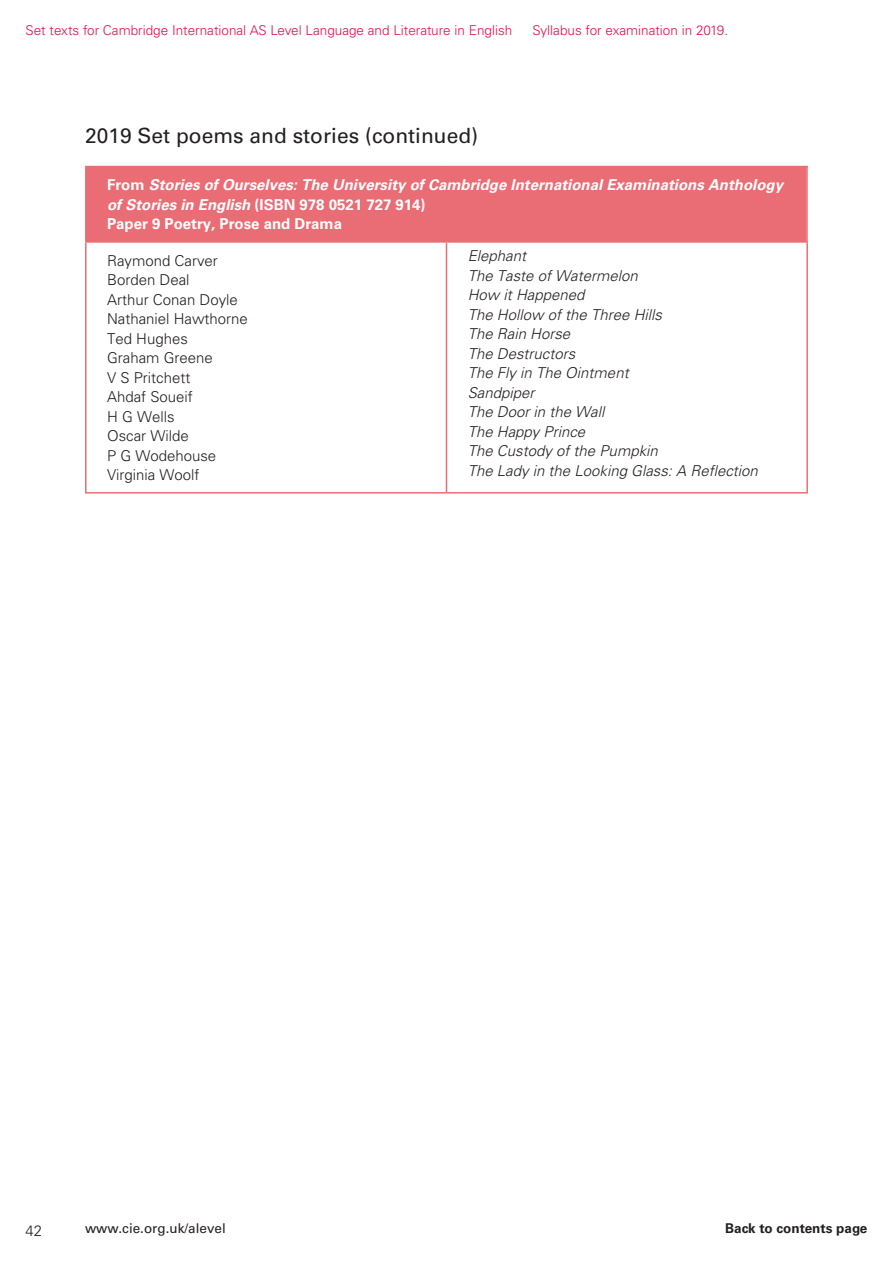
<style>
.page{position:relative;width:893px;height:1263px;background:#fff}
.page>*{position:absolute;margin:0;border:0;box-sizing:border-box;transform-origin:0 0}
.t1{font:21px "Univers LT Std";color:#231f20}
.t2{font:italic 300 15px/19.5px "Univers LT Std";color:#231f20}
.t3{font:italic 700 15px/19.5px "Univers LT Std";color:#fff}
.t4{font:300 15px/19.5px "Univers LT Std";color:#231f20}
.t5{font:300 13.5px "Univers LT Std";color:#e2104f}
.t6{font:13.5px "Univers LT Std";color:#231f20}
.t7{font:700 13.5px "Univers LT Std";color:#231f20}
.s1{font-style:normal}
</style>
<div class="page">
<div style="left:86px;top:167px;width:721px;height:75px;background:#ea6d75"></div>
<hr style="left:446px;top:243px;width:1px;height:249px;background:#ea6d75">
<hr style="left:85px;top:243px;width:2px;height:249px;background:#ea6d75">
<hr style="left:806px;top:243px;width:2px;height:249px;background:#ea6d75">
<hr style="left:85px;top:492px;width:361px;height:2px;background:#ea6d75">
<hr style="left:446px;top:492px;width:362px;height:2px;background:#ea6d75">
<hr style="left:85px;top:166px;width:361px;height:1px;background:#ea6d75">
<hr style="left:85px;top:167px;width:2px;height:74px;background:#ea6d75">
<hr style="left:446px;top:166px;width:362px;height:1px;background:#ea6d75">
<hr style="left:85px;top:241px;width:361px;height:2px;background:#ea6d75">
<hr style="left:446px;top:241px;width:362px;height:2px;background:#ea6d75">
<hr style="left:806px;top:167px;width:2px;height:74px;background:#f09494">
<p class="t5" style="left:26px;top:22px;width:488px">Set texts for Cambridge International AS Level Language and Literature in English</p>
<p class="t5" style="left:533px;top:22px;width:197px">Syllabus for examination in 2019.</p>
<h1 class="t1" style="left:85px;top:123px;width:395px">2019 Set poems and stories (continued)</h1>
<p class="t3" style="left:107px;top:175px;width:677px"><span class="s1">From</span> Stories of Ourselves: The University of Cambridge International Examinations Anthology of Stories in English <span class="s1">(ISBN 978 0521 727 914)<br>Paper 9 Poetry, Prose and Drama</span></p>
<p class="t4" style="left:107px;top:250px;width:142px">Raymond Carver<br>Borden Deal<br>Arthur Conan Doyle<br>Nathaniel Hawthorne<br>Ted Hughes<br>Graham Greene<br>V S Pritchett<br>Ahdaf Soueif<br>H G Wells<br>Oscar Wilde<br>P G Wodehouse<br>Virginia Woolf</p>
<p class="t2" style="left:468px;top:246px;width:292px">Elephant<br>The Taste of Watermelon<br>How it Happened<br>The Hollow of the Three Hills<br>The Rain Horse<br>The Destructors<br>The Fly in The Ointment<br>Sandpiper<br>The Door in the Wall<br>The Happy Prince<br>The Custody of the Pumpkin<br>The Lady in the Looking Glass: A Reflection</p>
<p class="t4" style="left:26px;top:1220px;width:18px">42</p>
<p class="t6" style="left:85px;top:1220px;width:142px">www.cie.org.uk/alevel</p>
<p class="t7" style="left:725px;top:1220px;width:144px">Back to contents page</p>
</div>
